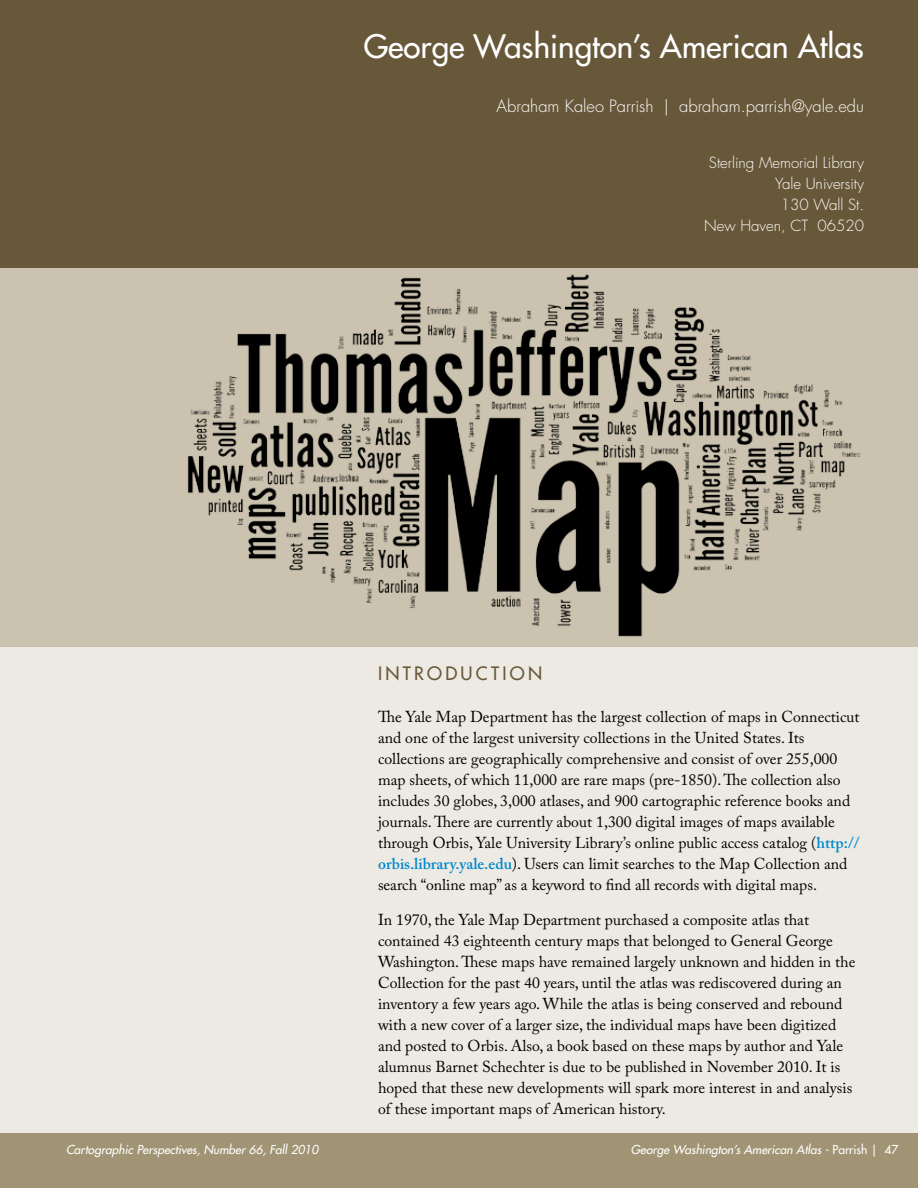
<style>
.page{position:relative;width:918px;height:1188px;background:#fff}
.page>*{position:absolute;margin:0;border:0;box-sizing:border-box;transform-origin:0 0}
.t1{font:500 31.5px "Futura Std";color:#fff}
.t2{font:500 18px "Futura Std";letter-spacing:.18em;color:#68583a}
.t3{font:300 16.5px "Futura Std";color:#fff}
.t4{font:15.75px/21px "Adobe Caslon Pro";color:#000}
.t5{font:300 15px/21px "Futura Std";color:#fff;text-align:right}
.t6{font:italic 500 12px "Futura Std";color:#fff}
.s1{font-weight:600;color:#0089cf}
.s2{font-style:normal}
</style>
<div class="page">
<div style="left:0;top:0;width:918px;height:1136px;background:#edeae3"></div>
<div style="left:0;top:1133px;width:918px;height:55px;background:#a19474"></div>
<div style="left:0;top:265px;width:918px;height:382px;background:#cbc3af"></div>
<div style="left:0;top:0;width:918px;height:267px;background:#68583a"></div>
<img style="left:187px;top:274px;width:673px;height:363px">
<h1 class="t1" style="left:364px;top:27px;width:502px">George Washington’s American Atlas</h1>
<p class="t3" style="left:497px;top:96px;width:369px">Abraham Kaleo Parrish | abraham.parrish@yale.edu</p>
<p class="t5" style="left:704px;top:153px;width:161px">Sterling Memorial Library<br>Yale University<br>130 Wall St.<br>New Haven, CT 06520</p>
<p class="t2" style="left:378px;top:662px;width:166px">INTRODUCTION</p>
<p class="t4" style="left:378px;top:706px;width:483px">The Yale Map Department has the largest collection of maps in Connecticut and one of the largest university collections in the United States. Its collections are geographically comprehensive and consist of over 255,000 map sheets, of which 11,000 are rare maps (pre-1850). The collection also includes 30 globes, 3,000 atlases, and 900 cartographic reference books and journals. There are currently about 1,300 digital images of maps available through Orbis, Yale University Library’s online public access catalog (<span class="s1">http:// orbis.library.yale.edu</span>). Users can limit searches to the Map Collection and search “online map” as a keyword to find all records with digital maps.</p>
<p class="t4" style="left:378px;top:909px;width:479px">In 1970, the Yale Map Department purchased a composite atlas that contained 43 eighteenth century maps that belonged to General George Washington. These maps have remained largely unknown and hidden in the Collection for the past 40 years, until the atlas was rediscovered during an inventory a few years ago. While the atlas is being conserved and rebound with a new cover of a larger size, the individual maps have been digitized and posted to Orbis. Also, a book based on these maps by author and Yale alumnus Barnet Schechter is due to be published in November 2010. It is hoped that these new developments will spark more interest in and analysis of these important maps of American history.</p>
<p class="t6" style="left:66px;top:1142px;width:254px">Cartographic Perspectives, Number 66, Fall 2010</p>
<p class="t6" style="left:631px;top:1142px;width:269px">George Washington’s American Atlas - <span class="s2">Parrish | 47</span></p>
</div>
